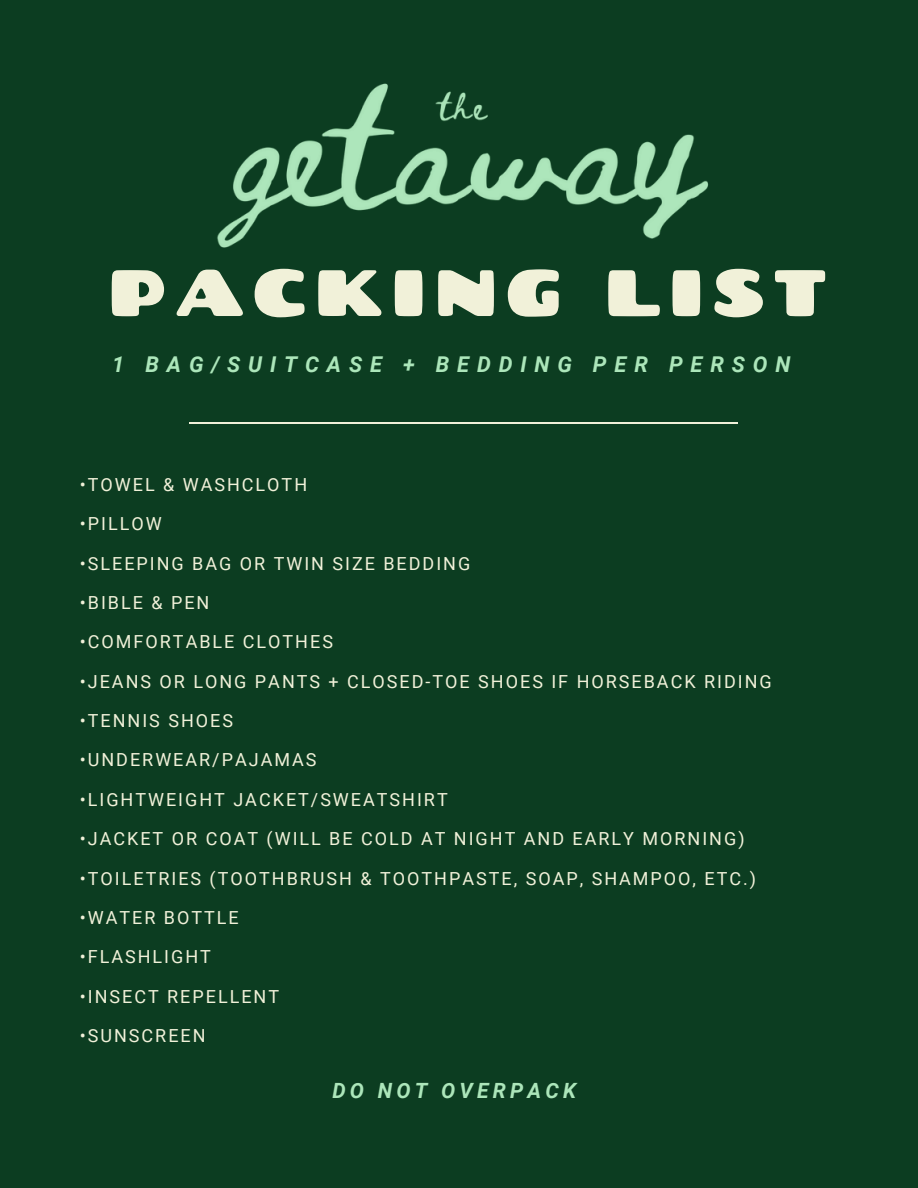
<style>
.page{position:relative;width:918px;height:1188px;background:#0c3d21}
.page>*{position:absolute;margin:0;border:0;box-sizing:border-box;transform-origin:0 0}
.t1{font:65.4px "Chango";letter-spacing:.12em;color:#f1f1d9}
.t2{font:italic 700 21.75px "Roboto";letter-spacing:.36em;color:#ace6ba}
.t3{font:italic 700 21px "Roboto";letter-spacing:.2em;color:#ace6ba}
.t4{font:18px "Roboto";letter-spacing:.11em;color:#f1f1d9}
</style>
<div class="page">
<hr style="left:189px;top:422px;width:549px;height:1px;background:#f1f1d9">
<img style="left:217px;top:83px;width:492px;height:165px">
<p class="t1" style="left:108px;top:251px;width:721px">PACKING LIST</p>
<p class="t2" style="left:112px;top:352px;width:680px">1 BAG/SUITCASE + BEDDING PER PERSON</p>
<p class="t4" style="left:80px;top:474px;width:229px">•TOWEL &amp; WASHCLOTH</p>
<p class="t4" style="left:80px;top:513px;width:83px">•PILLOW</p>
<p class="t4" style="left:80px;top:553px;width:392px">•SLEEPING BAG OR TWIN SIZE BEDDING</p>
<p class="t4" style="left:80px;top:592px;width:131px">•BIBLE &amp; PEN</p>
<p class="t4" style="left:80px;top:632px;width:255px">•COMFORTABLE CLOTHES</p>
<p class="t4" style="left:80px;top:671px;width:693px">•JEANS OR LONG PANTS + CLOSED-TOE SHOES IF HORSEBACK RIDING</p>
<p class="t4" style="left:80px;top:710px;width:155px">•TENNIS SHOES</p>
<p class="t4" style="left:80px;top:750px;width:238px">•UNDERWEAR/PAJAMAS</p>
<p class="t4" style="left:80px;top:789px;width:369px">•LIGHTWEIGHT JACKET/SWEATSHIRT</p>
<p class="t4" style="left:80px;top:828px;width:666px">•JACKET OR COAT (WILL BE COLD AT NIGHT AND EARLY MORNING)</p>
<p class="t4" style="left:80px;top:868px;width:678px">•TOILETRIES (TOOTHBRUSH &amp; TOOTHPASTE, SOAP, SHAMPOO, ETC.)</p>
<p class="t4" style="left:80px;top:907px;width:161px">•WATER BOTTLE</p>
<p class="t4" style="left:80px;top:947px;width:133px">•FLASHLIGHT</p>
<p class="t4" style="left:80px;top:986px;width:201px">•INSECT REPELLENT</p>
<p class="t4" style="left:80px;top:1025px;width:127px">•SUNSCREEN</p>
<p class="t3" style="left:332px;top:1079px;width:245px">DO NOT OVERPACK</p>
</div>
